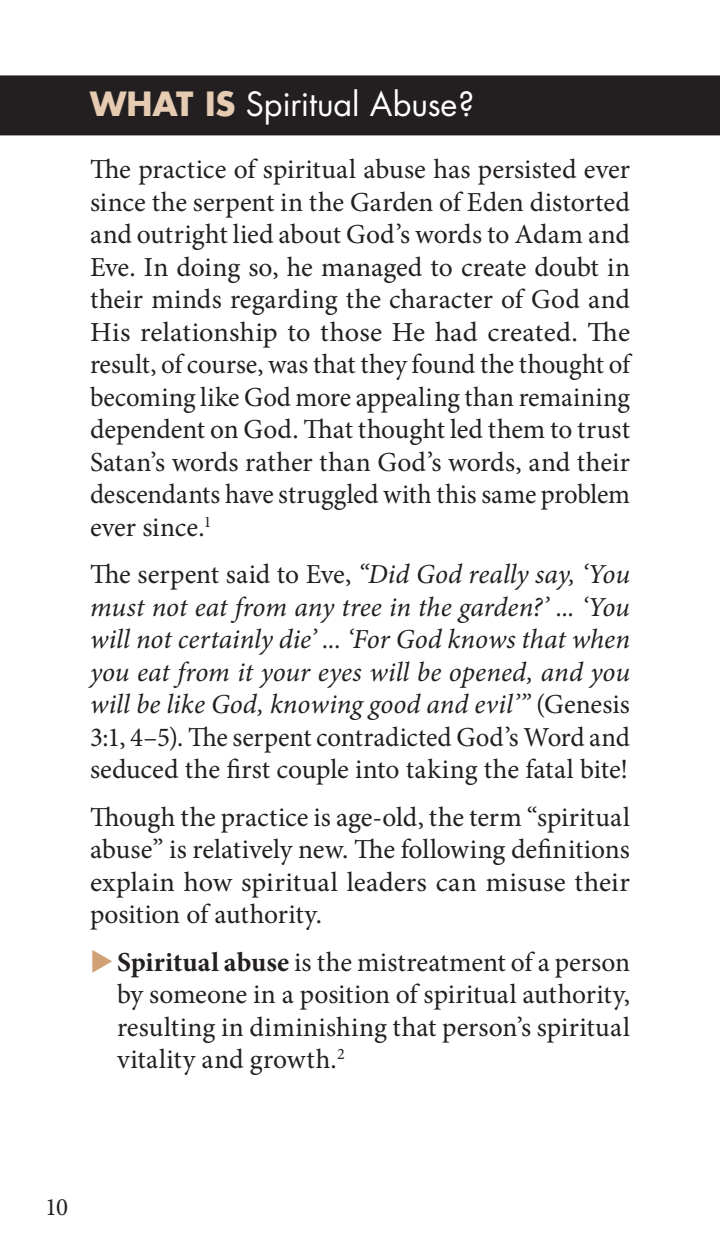
<style>
.page{position:relative;width:720px;height:1260px;background:#fff}
.page>*{position:absolute;margin:0;border:0;box-sizing:border-box;transform-origin:0 0}
.t1{font:32.5px "Futura";letter-spacing:-.005em;color:#fff}
.t2{font:27.5px/32.5px "Minion Pro";color:#231f20;text-align:justify}
.t3{font:italic 27.5px/32.5px "Minion Pro";color:#231f20;text-align:justify}
.t4{font:25px "Minion Pro";color:#231f20}
.s1{font-weight:700;color:#e5cbb1}
.s2{font-style:normal}
.s3{font-weight:700}
</style>
<div class="page">
<div style="left:0;top:75px;width:720px;height:60px;background:#231f20"></div>
<p class="t1" style="left:90px;top:83px;width:386px"><span class="s1">What Is</span> Spiritual Abuse?</p>
<p class="t2" style="left:90px;top:154px;width:542px">The practice of spiritual abuse has persisted ever since the serpent in the Garden of Eden distorted and outright lied about God’s words to Adam and Eve. In doing so, he managed to create doubt in their minds regarding the character of God and His relationship to those He had created. The result, of course, was that they found the thought of becoming like God more appealing than remaining dependent on God. That thought led them to trust Satan’s words rather than God’s words, and their descendants have struggled with this same problem ever since.<sup>1</sup></p>
<p class="t3" style="left:90px;top:558px;width:542px"><span class="s2">The serpent said to Eve,</span> “Did God really say, ‘You must not eat from any tree in the garden?’ ... ‘You will not certainly die’ ... ‘For God knows that when you eat from it your eyes will be opened, and you will be like God, knowing good and evil’” <span class="s2">(Genesis 3:1, 4–5). The serpent contradicted God’s Word and seduced the first couple into taking the fatal bite!</span></p>
<p class="t2" style="left:90px;top:801px;width:542px">Though the practice is age-old, the term “spiritual abuse” is relatively new. The following definitions explain how spiritual leaders can misuse their position of authority.</p>
<p class="t2" style="left:117px;top:946px;width:515px"><span class="s3">Spiritual abuse</span> is the mistreatment of a person by someone in a position of spiritual authority, resulting in diminishing that person’s spiritual vitality and growth.<sup>2</sup></p>
<p class="t4" style="left:45px;top:1190px;width:25px">10</p>
</div>
